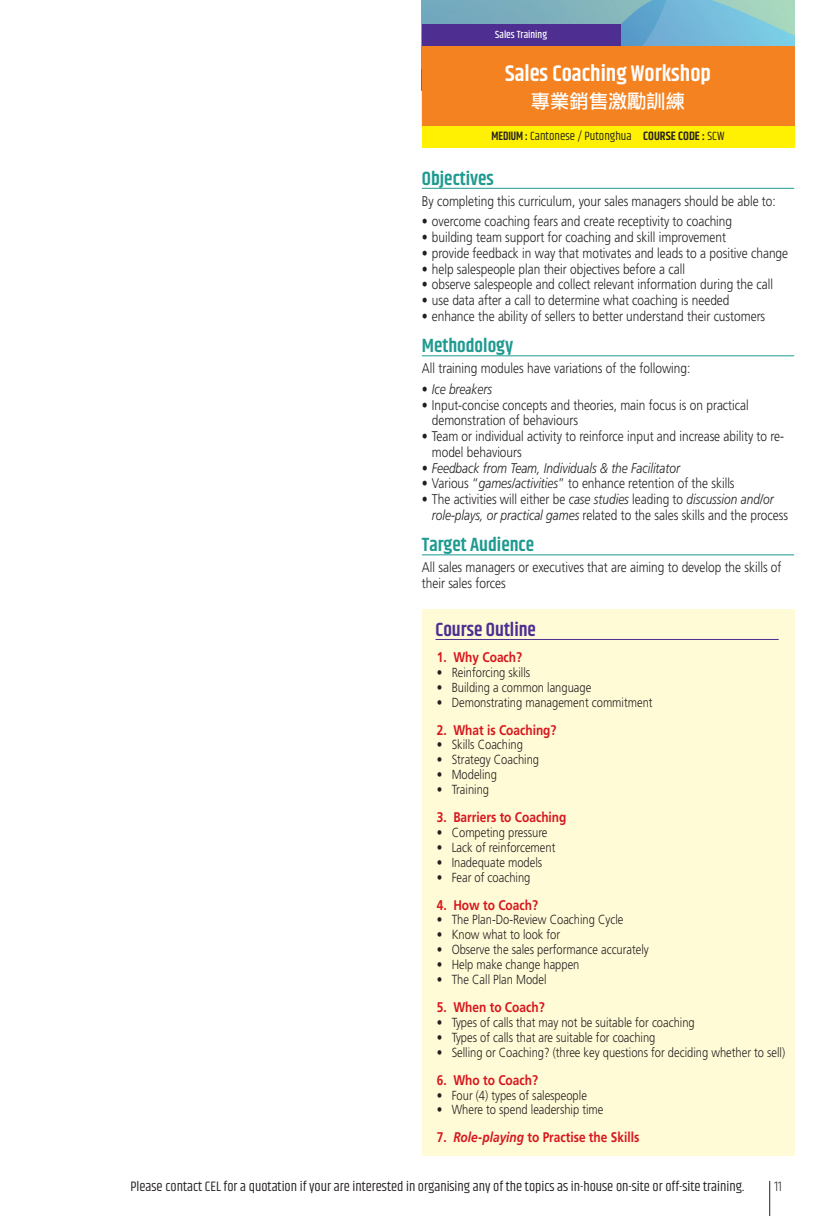
<style>
.page{position:relative;width:819px;height:1216px;background:#fff}
.page>*{position:absolute;margin:0;border:0;box-sizing:border-box;transform-origin:0 0}
._2019_Eng_Headline{font:600 22.75px "Khand";color:#fff}
._2019_Sub-head{font:600 19.25px "Khand";color:#1e9a90}
._2019_Sub-head-2{font:600 19.25px "Khand";color:#4e2e91}
._2019_Chi_Headline{font:19.25px "DF Li Hei HK W5";color:#fff}
._2018_Point_form{font:300 14px/15.8px "Frutiger LT Std";color:#231f20;scale:.85 1}
._2018_Body_Text{font:300 14px/15.8px "Frutiger LT Std";color:#231f20;scale:.85 1}
._2018_Course_Headlin{font:700 14px "Frutiger LT Std";color:#d7171f;scale:.85 1}
.t1{font:14px "Khand";color:#231f20}
._2018_Point_form-2{font:italic 300 14px "Frutiger LT Std";color:#231f20;scale:.85 1}
.t2{font:300 14px "Khand";color:#231f20}
._2018_Course_Body_Te{font:300 13.12px "Frutiger LT Std";color:#231f20;scale:.85 1}
.t3{font:12.25px "Khand";color:#231f20}
.t4{font:500 10.5px "Khand";color:#fff}
.s1{font-weight:600}
.s2{font-style:normal}
.s3{font-style:italic}
</style>
<div class="page">
<hr style="left:769px;top:1180px;width:1px;height:35px;background:#231f20">
<hr style="left:422px;top:188px;width:372px;height:1px;background:#1e9a90">
<hr style="left:422px;top:355px;width:372px;height:1px;background:#1e9a90">
<hr style="left:422px;top:554px;width:372px;height:1px;background:#1e9a90">
<div style="left:422px;top:609px;width:372px;height:546px;background:#fffbd6"></div>
<hr style="left:435px;top:639px;width:343px;height:1px;background:#4e2e91">
<img style="left:422px;top:0;width:372px;height:46px">
<div style="left:422px;top:25px;width:198px;height:27px;background:#4e2e91"></div>
<div style="left:422px;top:46px;width:372px;height:88px;background:#f58220"></div>
<div style="left:422px;top:126px;width:372px;height:21px;background:#fff101"></div>
<p class="t4" style="left:495px;top:28px;width:53px">Sales Training</p>
<p class="_2019_Eng_Headline" style="left:505px;top:58px;width:207px">Sales Coaching Workshop</p>
<p class="_2019_Chi_Headline" style="left:531px;top:90px;width:155px">專業銷售激勵訓練</p>
<p class="t3" style="left:491px;top:128px;width:234px"><span class="s1">MEDIUM :</span> Cantonese / Putonghua <span class="s1">COURSE CODE :</span> SCW</p>
<p class="_2019_Sub-head" style="left:422px;top:165px;width:73px">Objectives</p>
<p class="_2018_Body_Text" style="left:422px;top:193px;width:418px">By completing this curriculum, your sales managers should be able to:</p>
<p class="_2018_Point_form" style="left:422px;top:214px;width:366px">• overcome coaching fears and create receptivity to coaching</p>
<p class="_2018_Point_form" style="left:422px;top:229px;width:359px">• building team support for coaching and skill improvement</p>
<p class="_2018_Point_form" style="left:422px;top:245px;width:432px">• provide feedback in way that motivates and leads to a positive change</p>
<p class="_2018_Point_form" style="left:422px;top:261px;width:311px">• help salespeople plan their objectives before a call</p>
<p class="_2018_Point_form" style="left:422px;top:277px;width:414px">• observe salespeople and collect relevant information during the call</p>
<p class="_2018_Point_form" style="left:422px;top:292px;width:363px">• use data after a call to determine what coaching is needed</p>
<p class="_2018_Point_form" style="left:422px;top:308px;width:405px">• enhance the ability of sellers to better understand their customers</p>
<p class="_2019_Sub-head" style="left:422px;top:333px;width:93px">Methodology</p>
<p class="_2018_Body_Text" style="left:422px;top:360px;width:317px">All training modules have variations of the following:</p>
<p class="_2018_Point_form-2" style="left:422px;top:381px;width:84px"><span class="s2">•</span> Ice breakers</p>
<p class="_2018_Point_form" style="left:432px;top:397px;width:374px;text-indent:-10px">• Input-concise concepts and theories, main focus is on practical demonstration of behaviours</p>
<p class="_2018_Point_form" style="left:432px;top:428px;width:416px;text-indent:-10px">• Team or individual activity to reinforce input and increase ability to re&shy;model behaviours</p>
<p class="_2018_Point_form-2" style="left:422px;top:459px;width:305px">• Feedback from Team, Individuals &amp; the Facilitator</p>
<p class="_2018_Point_form" style="left:422px;top:476px;width:369px">• Various “<span class="s3">games/activities</span>” to enhance retention of the skills</p>
<p class="_2018_Point_form" style="left:432px;top:491px;width:420px;text-indent:-10px">• The activities will either be <span class="s3">case studies</span> leading to <span class="s3">discussion and/or role-plays, or practical games</span> related to the sales skills and the process</p>
<p class="_2019_Sub-head" style="left:422px;top:532px;width:114px">Target Audience</p>
<p class="_2018_Body_Text" style="left:422px;top:559px;width:424px">All sales managers or executives that are aiming to develop the skills of their sales forces</p>
<p class="_2019_Sub-head-2" style="left:435px;top:616px;width:102px">Course Outline</p>
<p class="_2018_Course_Headlin" style="left:437px;top:648px;width:102px">1. Why Coach?</p>
<p class="_2018_Course_Body_Te" style="left:437px;top:664px;width:111px">• Reinforcing skills</p>
<p class="_2018_Course_Body_Te" style="left:437px;top:679px;width:183px">• Building a common language</p>
<p class="_2018_Course_Body_Te" style="left:437px;top:694px;width:255px">• Demonstrating management commitment</p>
<p class="_2018_Course_Headlin" style="left:437px;top:721px;width:142px">2. What is Coaching?</p>
<p class="_2018_Course_Body_Te" style="left:437px;top:737px;width:103px">• Skills Coaching</p>
<p class="_2018_Course_Body_Te" style="left:437px;top:752px;width:122px">• Strategy Coaching</p>
<p class="_2018_Course_Body_Te" style="left:437px;top:767px;width:72px">• Modeling</p>
<p class="_2018_Course_Body_Te" style="left:437px;top:782px;width:63px">• Training</p>
<p class="_2018_Course_Headlin" style="left:437px;top:809px;width:154px">3. Barriers to Coaching</p>
<p class="_2018_Course_Body_Te" style="left:437px;top:825px;width:132px">• Competing pressure</p>
<p class="_2018_Course_Body_Te" style="left:437px;top:839px;width:141px">• Lack of reinforcement</p>
<p class="_2018_Course_Body_Te" style="left:437px;top:854px;width:125px">• Inadequate models</p>
<p class="_2018_Course_Body_Te" style="left:437px;top:869px;width:112px">• Fear of coaching</p>
<p class="_2018_Course_Headlin" style="left:437px;top:896px;width:121px">4. How to Coach?</p>
<p class="_2018_Course_Body_Te" style="left:437px;top:912px;width:221px">• The Plan-Do-Review Coaching Cycle</p>
<p class="_2018_Course_Body_Te" style="left:437px;top:927px;width:147px">• Know what to look for</p>
<p class="_2018_Course_Body_Te" style="left:437px;top:942px;width:251px">• Observe the sales performance accurately</p>
<p class="_2018_Course_Body_Te" style="left:437px;top:957px;width:169px">• Help make change happen</p>
<p class="_2018_Course_Body_Te" style="left:437px;top:972px;width:131px">• The Call Plan Model</p>
<p class="_2018_Course_Headlin" style="left:437px;top:998px;width:128px">5. When to Coach?</p>
<p class="_2018_Course_Body_Te" style="left:437px;top:1014px;width:305px">• Types of calls that may not be suitable for coaching</p>
<p class="_2018_Course_Body_Te" style="left:437px;top:1029px;width:259px">• Types of calls that are suitable for coaching</p>
<p class="_2018_Course_Body_Te" style="left:437px;top:1044px;width:411px">• Selling or Coaching? (three key questions for deciding whether to sell)</p>
<p class="_2018_Course_Headlin" style="left:437px;top:1071px;width:121px">6. Who to Coach?</p>
<p class="_2018_Course_Body_Te" style="left:437px;top:1087px;width:178px">• Four (4) types of salespeople</p>
<p class="_2018_Course_Body_Te" style="left:437px;top:1102px;width:197px">• Where to spend leadership time</p>
<p class="_2018_Course_Headlin" style="left:437px;top:1129px;width:240px">7. <span class="s3">Role-playing</span> to Practise the Skills</p>
<p class="t1" style="left:130px;top:1178px;width:615px">Please contact CEL for a quotation if your are interested in organising any of the topics as in-house on-site or off-site training.</p>
<p class="t2" style="left:774px;top:1177px;width:9px">11</p>
</div>
